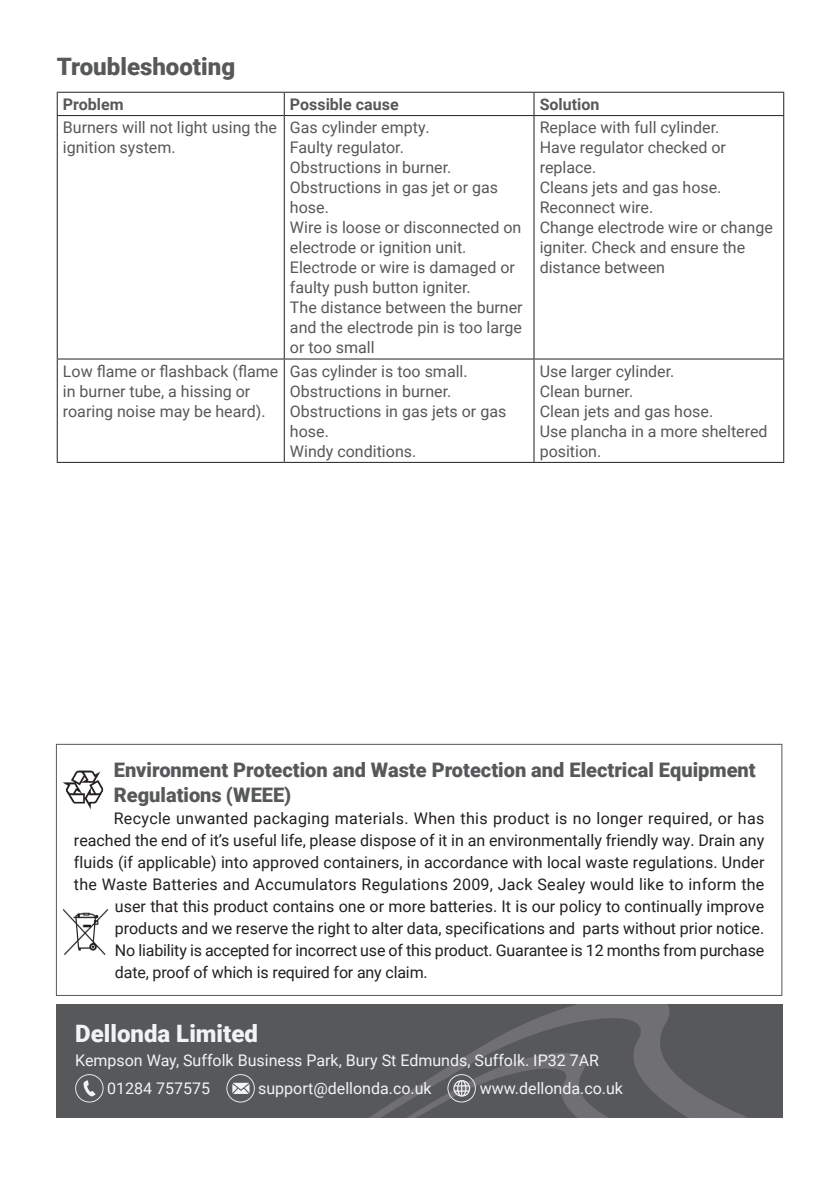
<style>
.page{position:relative;width:840px;height:1191px;background:#fff}
.page>*{position:absolute;margin:0;border:0;box-sizing:border-box;transform-origin:0 0}
.t1{font:900 24px "Roboto";color:#f2f3f4}
.Section_Header{font:900 24px "Roboto";color:#57585a}
.Section_Header-2{font:900 20px/25px "Roboto";color:#57585a}
.Main_Copy__DO_NOT_MO{font:16px/20px "Roboto";color:#57585a}
.Weee_Regulation_Body{font:16px "Roboto";letter-spacing:.005em;color:#231f20}
.t2{font:16px/28px "Roboto";color:#f2f3f4}
.Main_Copy__DO_NOT_MO-2{font:700 16px "Roboto";color:#57585a}
</style>
<div class="page">
<div style="left:56px;top:744px;width:726px;height:252px;border:1px solid #57585a"></div>
<div style="left:57px;top:1003px;width:725px;height:114px;background:#57585a"></div>
<svg style="left:325px;top:1003px;width:457px;height:114px"></svg>
<svg style="left:75px;top:1074px;width:28px;height:28px"></svg>
<svg style="left:226px;top:1074px;width:29px;height:28px"></svg>
<svg style="left:368px;top:1043px;width:307px;height:74px"></svg>
<img style="left:57px;top:762px;width:47px;height:57px">
<img style="left:63px;top:908px;width:46px;height:47px">
<hr style="left:57px;top:92px;width:227px;height:1px;background:#231f20">
<svg style="left:57px;top:93px;width:1px;height:22px"></svg>
<hr style="left:284px;top:92px;width:249px;height:1px;background:#231f20">
<svg style="left:283px;top:93px;width:1px;height:22px"></svg>
<hr style="left:533px;top:92px;width:250px;height:1px;background:#231f20">
<svg style="left:533px;top:93px;width:1px;height:22px"></svg>
<hr style="left:57px;top:115px;width:227px;height:1px;background:#231f20">
<hr style="left:57px;top:116px;width:1px;height:242px;background:#231f20">
<hr style="left:284px;top:115px;width:249px;height:1px;background:#231f20">
<hr style="left:283px;top:116px;width:1px;height:242px;background:#231f20">
<hr style="left:533px;top:115px;width:250px;height:1px;background:#231f20">
<hr style="left:533px;top:116px;width:1px;height:242px;background:#231f20">
<hr style="left:782px;top:116px;width:1px;height:242px;background:#231f20">
<hr style="left:57px;top:358px;width:227px;height:1px;background:#231f20">
<hr style="left:57px;top:359px;width:1px;height:103px;background:#231f20">
<hr style="left:284px;top:358px;width:249px;height:1px;background:#231f20">
<hr style="left:283px;top:359px;width:1px;height:103px;background:#231f20">
<hr style="left:533px;top:358px;width:250px;height:1px;background:#231f20">
<hr style="left:533px;top:359px;width:1px;height:103px;background:#231f20">
<hr style="left:782px;top:359px;width:1px;height:103px;background:#231f20">
<hr style="left:57px;top:462px;width:227px;height:1px;background:#231f20">
<hr style="left:284px;top:462px;width:249px;height:1px;background:#231f20">
<hr style="left:533px;top:462px;width:250px;height:1px;background:#231f20">
<p class="Section_Header" style="left:57px;top:49px;width:180px">Troubleshooting</p>
<p class="Main_Copy__DO_NOT_MO-2" style="left:63px;top:93px;width:62px">Problem</p>
<p class="Main_Copy__DO_NOT_MO-2" style="left:290px;top:93px;width:110px">Possible cause</p>
<p class="Main_Copy__DO_NOT_MO-2" style="left:539px;top:93px;width:61px">Solution</p>
<p class="Main_Copy__DO_NOT_MO" style="left:63px;top:117px;width:215px">Burners will not light using the ignition system.</p>
<p class="Main_Copy__DO_NOT_MO" style="left:290px;top:117px;width:141px">Gas cylinder empty.</p>
<p class="Main_Copy__DO_NOT_MO" style="left:539px;top:117px;width:181px">Replace with full cylinder.</p>
<p class="Main_Copy__DO_NOT_MO" style="left:539px;top:137px;width:188px">Have regulator checked or replace.</p>
<p class="Main_Copy__DO_NOT_MO" style="left:539px;top:177px;width:183px">Cleans jets and gas hose.</p>
<p class="Main_Copy__DO_NOT_MO" style="left:539px;top:197px;width:115px">Reconnect wire.</p>
<p class="Main_Copy__DO_NOT_MO" style="left:539px;top:217px;width:234px">Change electrode wire or change igniter. Check and ensure the distance between</p>
<p class="Main_Copy__DO_NOT_MO" style="left:290px;top:137px;width:115px">Faulty regulator.</p>
<p class="Main_Copy__DO_NOT_MO" style="left:290px;top:157px;width:163px">Obstructions in burner.</p>
<p class="Main_Copy__DO_NOT_MO" style="left:290px;top:177px;width:209px">Obstructions in gas jet or gas hose.</p>
<p class="Main_Copy__DO_NOT_MO" style="left:290px;top:217px;width:233px">Wire is loose or disconnected on electrode or ignition unit.</p>
<p class="Main_Copy__DO_NOT_MO" style="left:290px;top:257px;width:226px">Electrode or wire is damaged or faulty push button igniter.</p>
<p class="Main_Copy__DO_NOT_MO" style="left:290px;top:297px;width:234px;text-align:justify">The distance between the burner and the electrode pin is too large or too small</p>
<p class="Main_Copy__DO_NOT_MO" style="left:63px;top:360px;width:217px">Low flame or flashback (flame in burner tube, a hissing or roaring noise may be heard).</p>
<p class="Main_Copy__DO_NOT_MO" style="left:290px;top:360px;width:179px">Gas cylinder is too small.</p>
<p class="Main_Copy__DO_NOT_MO" style="left:290px;top:380px;width:163px">Obstructions in burner.</p>
<p class="Main_Copy__DO_NOT_MO" style="left:290px;top:400px;width:218px">Obstructions in gas jets or gas hose.</p>
<p class="Main_Copy__DO_NOT_MO" style="left:290px;top:440px;width:128px">Windy conditions.</p>
<p class="Main_Copy__DO_NOT_MO" style="left:539px;top:360px;width:136px">Use larger cylinder.</p>
<p class="Main_Copy__DO_NOT_MO" style="left:539px;top:380px;width:95px">Clean burner.</p>
<p class="Main_Copy__DO_NOT_MO" style="left:539px;top:400px;width:175px">Clean jets and gas hose.</p>
<p class="Main_Copy__DO_NOT_MO" style="left:539px;top:420px;width:229px">Use plancha in a more sheltered position.</p>
<p class="Section_Header-2" style="left:114px;top:756px;width:643px">Environment Protection and Waste Protection and Electrical Equipment<br>Regulations (WEEE)</p>
<p class="Weee_Regulation_Body" style="left:114px;top:807px;width:651px">Recycle unwanted packaging materials. When this product is no longer required, or has</p>
<p class="Weee_Regulation_Body" style="left:74px;top:829px;width:691px">reached the end of it’s useful life, please dispose of it in an environmentally friendly way. Drain any</p>
<p class="Weee_Regulation_Body" style="left:74px;top:851px;width:691px">fluids (if applicable) into approved containers, in accordance with local waste regulations. Under</p>
<p class="Weee_Regulation_Body" style="left:74px;top:873px;width:691px">the Waste Batteries and Accumulators Regulations 2009, Jack Sealey would like to inform the</p>
<p class="Weee_Regulation_Body" style="left:115px;top:895px;width:650px">user that this product contains one or more batteries. It is our policy to continually improve</p>
<p class="Weee_Regulation_Body" style="left:115px;top:917px;width:650px">products and we reserve the right to alter data, specifications and parts without prior notice.</p>
<p class="Weee_Regulation_Body" style="left:115px;top:939px;width:650px">No liability is accepted for incorrect use of this product. Guarantee is 12 months from purchase</p>
<p class="Weee_Regulation_Body" style="left:115px;top:961px;width:314px">date, proof of which is required for any claim.</p>
<p class="t1" style="left:75px;top:1016px;width:184px">Dellonda Limited</p>
<p class="t2" style="left:107px;top:1045px;width:493px;text-indent:-32px">Kempson Way, Suffolk Business Park, Bury St Edmunds, Suffolk. IP32 7AR<br>01284 757575</p>
<p class="t2" style="left:258px;top:1073px;width:175px">support@dellonda.co.uk</p>
<p class="t2" style="left:479px;top:1073px;width:145px">www.dellonda.co.uk</p>
</div>
